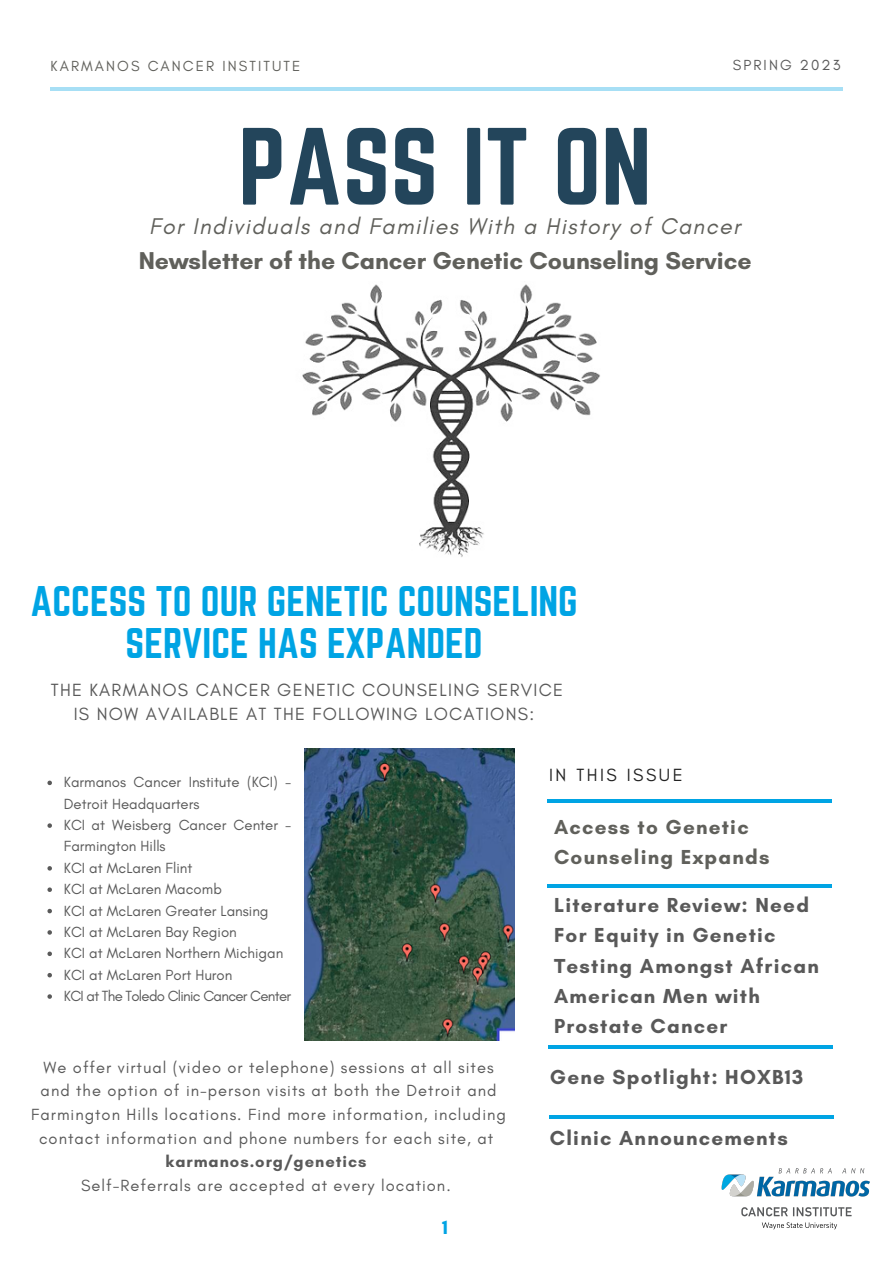
<style>
.page{position:relative;width:893px;height:1264px;background:#fff}
.page>*{position:absolute;margin:0;border:0;box-sizing:border-box;transform-origin:0 0}
.t1{font:95.85px "Norwester";color:#23455b}
.t2{font:37.5px/42.8px "Norwester";color:#00a4e4;text-align:center}
.t3{font:700 24.75px "Glacial Indifference";color:#60605b}
.t4{font:italic 23.1px "Glacial Indifference";letter-spacing:.06em;color:#60605b}
.t5{font:700 20.7px/30.3px "Glacial Indifference";letter-spacing:.06em;color:#595959}
.t6{font:700 20.7px/30.3px "Glacial Indifference";letter-spacing:.06em;color:#60605b}
.t7{font:700 19.8px "Glacial Indifference";color:#00a4e4}
.t8{font:18px/24.8px "Glacial Indifference";letter-spacing:.07em;color:#595959;text-align:center}
.t9{font:18px "Glacial Indifference";letter-spacing:.14em;color:#222}
.t10{font:16.5px/23.5px "Glacial Indifference";letter-spacing:.06em;color:#595959;text-align:center}
.t11{font:700 16.5px "Glacial Indifference";letter-spacing:.06em;color:#595959}
.t12{font:15px/21.3px "Glacial Indifference";color:#595959}
.t13{font:15px "Glacial Indifference";letter-spacing:-.045em;color:#595959}
.t14{font:14.85px "Glacial Indifference";letter-spacing:.14em;color:#60605b}
.t15{font:14.85px "Glacial Indifference";letter-spacing:.14em;color:#595959}
</style>
<div class="page">
<hr style="left:547px;top:884px;width:284px;height:3px;background:#00a4e4">
<hr style="left:548px;top:1045px;width:284px;height:3px;background:#00a4e4">
<hr style="left:547px;top:799px;width:284px;height:4px;background:#00a4e4">
<hr style="left:50px;top:87px;width:792px;height:4px;background:#a7dff5">
<img style="left:721px;top:1168px;width:149px;height:61px">
<img style="left:302px;top:284px;width:298px;height:273px">
<svg style="left:47px;top:780px;width:5px;height:5px"></svg>
<svg style="left:47px;top:823px;width:5px;height:4px"></svg>
<svg style="left:47px;top:866px;width:5px;height:4px"></svg>
<svg style="left:47px;top:887px;width:5px;height:5px"></svg>
<svg style="left:47px;top:908px;width:5px;height:5px"></svg>
<svg style="left:47px;top:930px;width:5px;height:4px"></svg>
<svg style="left:47px;top:951px;width:5px;height:5px"></svg>
<svg style="left:47px;top:973px;width:5px;height:4px"></svg>
<svg style="left:47px;top:994px;width:5px;height:4px"></svg>
<hr style="left:549px;top:1115px;width:284px;height:3px;background:#00a4e4">
<img style="left:304px;top:748px;width:210px;height:292px">
<p class="t14" style="left:51px;top:57px;width:251px">KARMANOS CANCER INSTITUTE</p>
<p class="t15" style="left:732px;top:56px;width:109px">SPRING 2023</p>
<p class="t1" style="left:238px;top:109px;width:415px">PASS IT ON</p>
<p class="t4" style="left:149px;top:212px;width:592px">For Individuals and Families With a History of Cancer</p>
<p class="t3" style="left:139px;top:245px;width:614px">Newsletter of the Cancer Genetic Counseling Service</p>
<p class="t2" style="left:30px;top:579px;width:548px">ACCESS TO OUR GENETIC COUNSELING<br>SERVICE HAS EXPANDED</p>
<p class="t8" style="left:51px;top:677px;width:513px">THE KARMANOS CANCER GENETIC COUNSELING SERVICE<br>IS NOW AVAILABLE AT THE FOLLOWING LOCATIONS:</p>
<p class="t12" style="left:64px;top:771px;width:229px">Karmanos Cancer Institute (KCI) -<br>Detroit Headquarters</p>
<p class="t12" style="left:64px;top:814px;width:229px">KCI at Weisberg Cancer Center -<br>Farmington Hills</p>
<p class="t12" style="left:64px;top:857px;width:130px">KCI at McLaren Flint</p>
<p class="t12" style="left:64px;top:878px;width:159px">KCI at McLaren Macomb</p>
<p class="t12" style="left:64px;top:899px;width:206px">KCI at McLaren Greater Lansing</p>
<p class="t12" style="left:64px;top:921px;width:174px">KCI at McLaren Bay Region</p>
<p class="t12" style="left:64px;top:942px;width:221px">KCI at McLaren Northern Michigan</p>
<p class="t12" style="left:64px;top:963px;width:170px">KCI at McLaren Port Huron</p>
<p class="t13" style="left:64px;top:986px;width:229px">KCI at The Toledo Clinic Cancer Center</p>
<p class="t10" style="left:31px;top:1055px;width:476px">We offer virtual (video or telephone) sessions at all sites and the option of in-person visits at both the Detroit and Farmington Hills locations. Find more information, including contact information and phone numbers for each site, at</p>
<p class="t11" style="left:166px;top:1151px;width:202px">karmanos.org/genetics</p>
<p class="t10" style="left:81px;top:1173px;width:371px">Self-Referrals are accepted at every location.</p>
<p class="t7" style="left:442px;top:1215px;width:7px">1</p>
<p class="t9" style="left:549px;top:763px;width:135px">IN THIS ISSUE</p>
<p class="t6" style="left:554px;top:811px;width:217px">Access to Genetic<br>Counseling Expands</p>
<p class="t5" style="left:554px;top:889px;width:266px">Literature Review: Need<br>For Equity in Genetic<br>Testing Amongst African<br>American Men with<br>Prostate Cancer</p>
<p class="t5" style="left:550px;top:1061px;width:255px">Gene Spotlight: HOXB13</p>
<p class="t5" style="left:550px;top:1122px;width:239px">Clinic Announcements</p>
</div>
